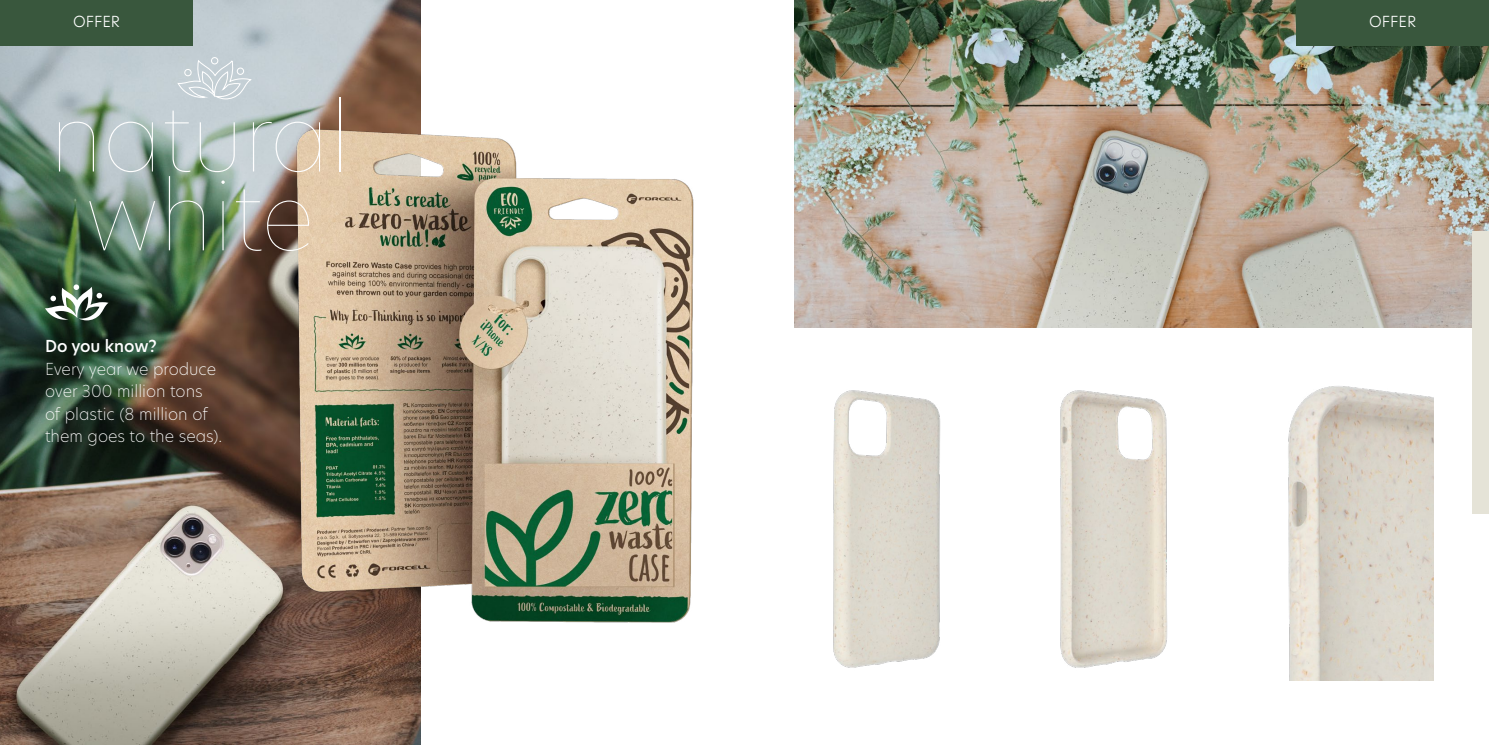
<style>
.page{position:relative;width:1489px;height:745px;background:#fff}
.page>*{position:absolute;margin:0;border:0;box-sizing:border-box;transform-origin:0 0}
.t1{font:100 93.75px/78.8px "Hero New";color:#fff;text-align:center}
.t2{font:200 16.25px/22.5px "Hero New";color:#fff}
.t3{font:500 16.25px "Hero New";color:#fff}
.t4{font:300 15px "Hero New";color:#fff}
</style>
<div class="page">
<img style="left:833px;top:390px;width:108px;height:278px">
<img style="left:1060px;top:390px;width:108px;height:278px">
<img style="left:1288px;top:386px;width:144px;height:293px">
<img style="left:0;top:0;width:420px;height:744px">
<img style="left:287px;top:78px;width:407px;height:577px">
<svg style="left:176px;top:56px;width:77px;height:44px"></svg>
<img style="left:794px;top:0;width:694px;height:327px">
<div style="left:1472px;top:231px;width:16px;height:282px;background:#e5e3d7"></div>
<svg style="left:45px;top:284px;width:63px;height:36px"></svg>
<div style="left:0;top:0;width:193px;height:45px;background:#39573d"></div>
<div style="left:1295px;top:0;width:193px;height:45px;background:#39573d"></div>
<p class="t4" style="left:73px;top:11px;width:49px">OFFER</p>
<p class="t4" style="left:1368px;top:11px;width:49px">OFFER</p>
<h1 class="t1" style="left:50px;top:94px;width:302px">natural white</h1>
<p class="t3" style="left:45px;top:335px;width:113px">Do you know?</p>
<p class="t2" style="left:45px;top:356px;width:179px">Every year we produce over 300 million tons<br>of plastic (8 million of them goes to the seas).</p>
</div>
